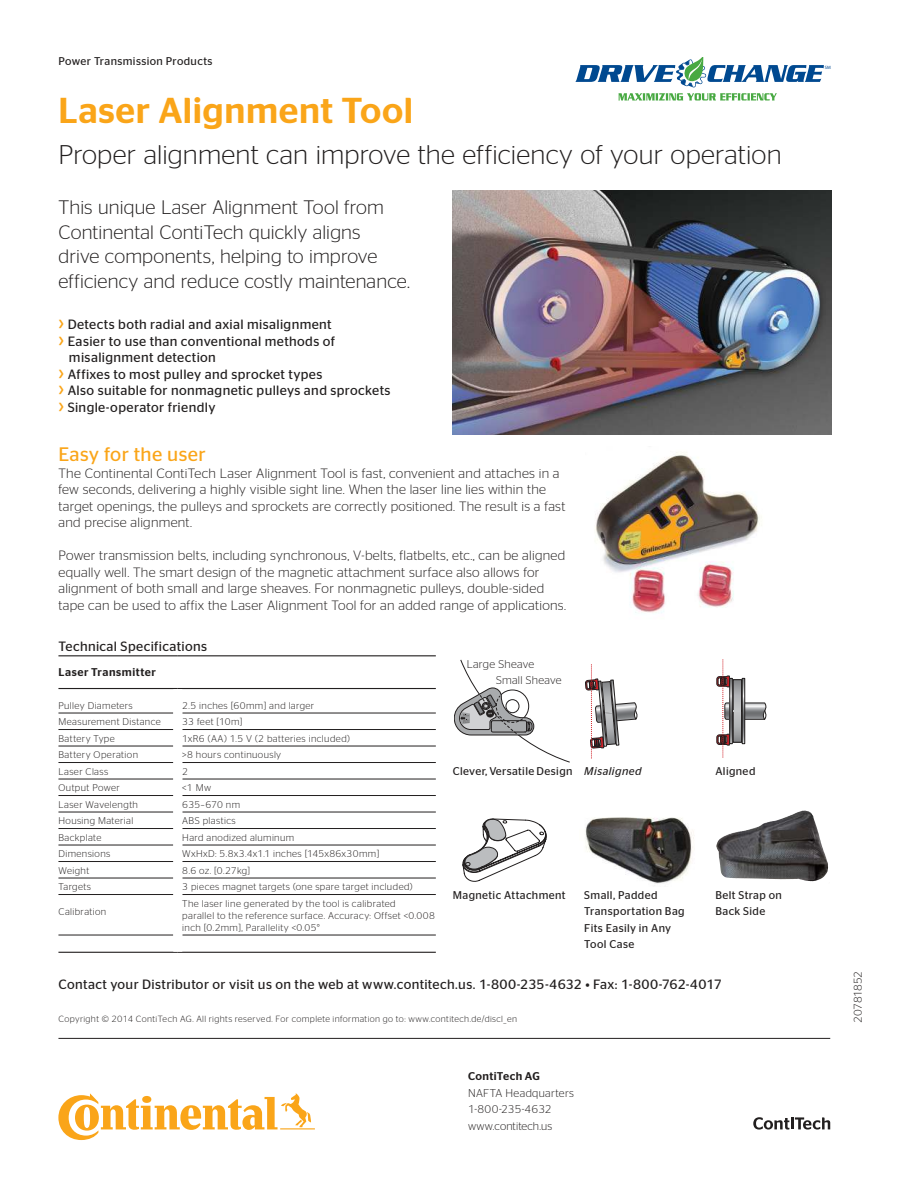
<style>
.page{position:relative;width:918px;height:1188px;background:#fff}
.page>*{position:absolute;margin:0;border:0;box-sizing:border-box;transform-origin:0 0}
.t1{font:500 36px "Continental Stag Sans";letter-spacing:.015em;color:#faa519}
.t2{font:300 27px "Continental Stag Sans";letter-spacing:.005em;color:#221f1f}
.t3{font:300 19.5px/24.8px "Continental Stag Sans";letter-spacing:.005em;color:#221f1f}
.t4{font:19.5px "Continental Stag Sans";letter-spacing:.015em;color:#faa519}
.t5{font:300 13.5px/16.5px "Continental Stag Sans";letter-spacing:.02em;color:#221f1f}
.t6{font:13.5px "Continental Stag Sans";letter-spacing:.025em;color:#221f1f}
.t7{font:11.25px/16.5px "Continental Stag Sans";letter-spacing:.035em;color:#221f1f}
.t8{font:300 11.25px/16.5px "Continental Stag Sans";letter-spacing:.025em;color:#221f1f}
.t9{font:500 11.25px "Continental Stag Sans";letter-spacing:.04em;color:#221f1f}
.t10{font:italic 11.25px "Continental Stag Sans";letter-spacing:.04em;color:#221f1f}
.t11{font:300 11.25px "Continental Stag Sans";letter-spacing:-.025em;color:#221f1f}
.t12{font:300 9.75px/12px "Continental Stag Sans";letter-spacing:.04em;color:#221f1f}
.t13{font:300 9px "Continental Stag Sans";letter-spacing:.045em;color:#221f1f}
.t14{font:4.65px "Myriad Pro";color:#004990}
.s1{font-size:19.5px;color:#faa519}
</style>
<div class="page">
<img style="left:585px;top:817px;width:109px;height:67px">
<svg style="left:585px;top:665px;width:52px;height:94px"></svg>
<svg style="left:717px;top:659px;width:49px;height:99px"></svg>
<svg style="left:454px;top:660px;width:116px;height:102px"></svg>
<svg style="left:463px;top:819px;width:84px;height:63px"></svg>
<img style="left:453px;top:190px;width:378px;height:245px">
<img style="left:595px;top:452px;width:165px;height:161px">
<svg style="left:575px;top:58px;width:249px;height:42px"></svg>
<hr style="left:58px;top:952px;width:120px;height:1px;background:#221f1f">
<hr style="left:178px;top:952px;width:258px;height:1px;background:#221f1f">
<hr style="left:182px;top:713px;width:254px;height:1px;background:#221f1f">
<hr style="left:182px;top:729px;width:254px;height:1px;background:#221f1f">
<hr style="left:182px;top:746px;width:254px;height:1px;background:#221f1f">
<hr style="left:182px;top:762px;width:254px;height:1px;background:#221f1f">
<hr style="left:182px;top:779px;width:254px;height:1px;background:#221f1f">
<hr style="left:182px;top:795px;width:254px;height:1px;background:#221f1f">
<hr style="left:182px;top:812px;width:254px;height:1px;background:#221f1f">
<hr style="left:182px;top:828px;width:254px;height:1px;background:#221f1f">
<hr style="left:182px;top:845px;width:254px;height:1px;background:#221f1f">
<hr style="left:182px;top:861px;width:254px;height:1px;background:#221f1f">
<hr style="left:182px;top:878px;width:254px;height:1px;background:#221f1f">
<hr style="left:182px;top:894px;width:254px;height:1px;background:#221f1f">
<hr style="left:182px;top:935px;width:254px;height:1px;background:#221f1f">
<hr style="left:58px;top:729px;width:115px;height:1px;background:#221f1f">
<hr style="left:58px;top:746px;width:115px;height:1px;background:#221f1f">
<hr style="left:58px;top:762px;width:115px;height:1px;background:#221f1f">
<hr style="left:58px;top:779px;width:115px;height:1px;background:#221f1f">
<hr style="left:58px;top:795px;width:115px;height:1px;background:#221f1f">
<hr style="left:58px;top:812px;width:115px;height:1px;background:#221f1f">
<hr style="left:58px;top:828px;width:115px;height:1px;background:#221f1f">
<hr style="left:58px;top:845px;width:115px;height:1px;background:#221f1f">
<hr style="left:58px;top:861px;width:115px;height:1px;background:#221f1f">
<hr style="left:58px;top:878px;width:115px;height:1px;background:#221f1f">
<hr style="left:58px;top:894px;width:115px;height:1px;background:#221f1f">
<hr style="left:58px;top:935px;width:115px;height:1px;background:#221f1f">
<hr style="left:58px;top:713px;width:115px;height:1px;background:#221f1f">
<hr style="left:58px;top:655px;width:120px;height:1px;background:#221f1f">
<hr style="left:178px;top:655px;width:258px;height:1px;background:#221f1f">
<hr style="left:58px;top:688px;width:120px;height:1px;background:#221f1f">
<hr style="left:178px;top:688px;width:258px;height:1px;background:#221f1f">
<img style="left:739px;top:811px;width:65px;height:21px">
<hr style="left:58px;top:1038px;width:772px;height:1px;background:#221f1f">
<svg style="left:58px;top:1093px;width:257px;height:47px"></svg>
<svg style="left:753px;top:1117px;width:77px;height:13px"></svg>
<p class="t7" style="left:58px;top:54px;width:156px">Power Transmission Products</p>
<h1 class="t1" style="left:58px;top:97px;width:356px">Laser Alignment Tool</h1>
<h2 class="t2" style="left:58px;top:144px;width:725px">Proper alignment can improve the efficiency of your operation</h2>
<h3 class="t3" style="left:58px;top:196px;width:353px">This unique Laser Alignment Tool from Continental ContiTech quickly aligns<br>drive components, helping to improve efficiency and reduce costly maintenance.</h3>
<p class="t6" style="left:58px;top:319px;width:275px"><span class="s1">›</span> Detects both radial and axial misalignment</p>
<p class="t6" style="left:58px;top:336px;width:278px"><span class="s1">›</span> Easier to use than conventional methods of</p>
<p class="t6" style="left:69px;top:352px;width:148px">misalignment detection</p>
<p class="t6" style="left:58px;top:369px;width:266px"><span class="s1">›</span> Affixes to most pulley and sprocket types</p>
<p class="t6" style="left:58px;top:385px;width:334px"><span class="s1">›</span> Also suitable for nonmagnetic pulleys and sprockets</p>
<p class="t6" style="left:58px;top:402px;width:158px"><span class="s1">›</span> Single-operator friendly</p>
<h3 class="t4" style="left:58px;top:447px;width:149px">Easy for the user</h3>
<p class="t5" style="left:58px;top:466px;width:508px">The Continental ContiTech Laser Alignment Tool is fast, convenient and attaches in a few seconds, delivering a highly visible sight line. When the laser line lies within the target openings, the pulleys and sprockets are correctly positioned. The result is a fast and precise alignment.</p>
<p class="t5" style="left:58px;top:548px;width:509px">Power transmission belts, including synchronous, V-belts, flatbelts, etc., can be aligned equally well. The smart design of the magnetic attachment surface also allows for alignment of both small and large sheaves. For nonmagnetic pulleys, double-sided tape can be used to affix the Laser Alignment Tool for an added range of applications.</p>
<p class="t6" style="left:58px;top:641px;width:150px">Technical Specifications</p>
<p class="t9" style="left:58px;top:668px;width:99px">Laser Transmitter</p>
<p class="t12" style="left:58px;top:700px;width:76px">Pulley Diameters</p>
<p class="t12" style="left:182px;top:700px;width:134px">2.5 inches [60mm] and larger</p>
<p class="t12" style="left:58px;top:716px;width:104px">Measurement Distance</p>
<p class="t12" style="left:182px;top:716px;width:62px">33 feet [10m]</p>
<p class="t12" style="left:58px;top:733px;width:58px">Battery Type</p>
<p class="t12" style="left:182px;top:733px;width:169px">1xR6 (AA) 1.5 V (2 batteries included)</p>
<p class="t12" style="left:58px;top:749px;width:81px">Battery Operation</p>
<p class="t12" style="left:182px;top:749px;width:100px">&gt;8 hours continuously</p>
<p class="t12" style="left:58px;top:766px;width:51px">Laser Class</p>
<p class="t12" style="left:182px;top:766px;width:7px">2</p>
<p class="t12" style="left:58px;top:782px;width:63px">Output Power</p>
<p class="t12" style="left:182px;top:782px;width:30px">&lt;1 Mw</p>
<p class="t12" style="left:58px;top:799px;width:81px">Laser Wavelength</p>
<p class="t12" style="left:182px;top:799px;width:59px">635–670 nm</p>
<p class="t12" style="left:58px;top:815px;width:76px">Housing Material</p>
<p class="t12" style="left:182px;top:815px;width:55px">ABS plastics</p>
<p class="t12" style="left:58px;top:832px;width:44px">Backplate</p>
<p class="t12" style="left:182px;top:832px;width:113px">Hard anodized aluminum</p>
<p class="t12" style="left:58px;top:848px;width:53px">Dimensions</p>
<p class="t12" style="left:182px;top:848px;width:199px">WxHxD: 5.8x3.4x1.1 inches [145x86x30mm]</p>
<p class="t12" style="left:58px;top:865px;width:32px">Weight</p>
<p class="t12" style="left:182px;top:865px;width:70px">8.6 oz. [0.27kg]</p>
<p class="t12" style="left:58px;top:881px;width:34px">Targets</p>
<p class="t12" style="left:182px;top:881px;width:232px">3 pieces magnet targets (one spare target included)</p>
<p class="t12" style="left:58px;top:906px;width:49px">Calibration</p>
<p class="t12" style="left:182px;top:898px;width:254px">The laser line generated by the tool is calibrated<br>parallel to the reference surface. Accuracy: Offset &lt;0.008 inch [0.2mm], Parallelity &lt;0.05°</p>
<p class="t8" style="left:496px;top:656px;width:67px;text-indent:-29px">Large Sheave<br>Small Sheave</p>
<p class="t7" style="left:453px;top:763px;width:121px">Clever, Versatile Design</p>
<p class="t10" style="left:584px;top:767px;width:59px">Misaligned</p>
<p class="t7" style="left:715px;top:763px;width:41px">Aligned</p>
<p class="t7" style="left:453px;top:887px;width:114px">Magnetic Attachment</p>
<p class="t7" style="left:584px;top:887px;width:102px">Small, Padded<br>Transportation Bag<br>Fits Easily in Any<br>Tool Case</p>
<p class="t7" style="left:715px;top:887px;width:68px">Belt Strap on<br>Back Side</p>
<p class="t6" style="left:58px;top:979px;width:665px">Contact your Distributor or visit us on the web at www.contitech.us. 1-800-235-4632 • Fax: 1-800-762-4017</p>
<p class="t13" style="left:58px;top:1016px;width:460px">Copyright © 2014 ContiTech AG. All rights reserved. For complete information go to: www.contitech.de/discl_en</p>
<p class="t9" style="left:468px;top:1072px;width:73px">ContiTech AG</p>
<p class="t8" style="left:468px;top:1085px;width:107px">NAFTA Headquarters<br>1-800-235-4632 www.contitech.us</p>
<p class="t14" style="left:825px;top:64px;width:8px">SM</p>
<p class="t11" style="left:853px;top:1023px;width:54px;rotate:-90deg">20781852</p>
</div>
